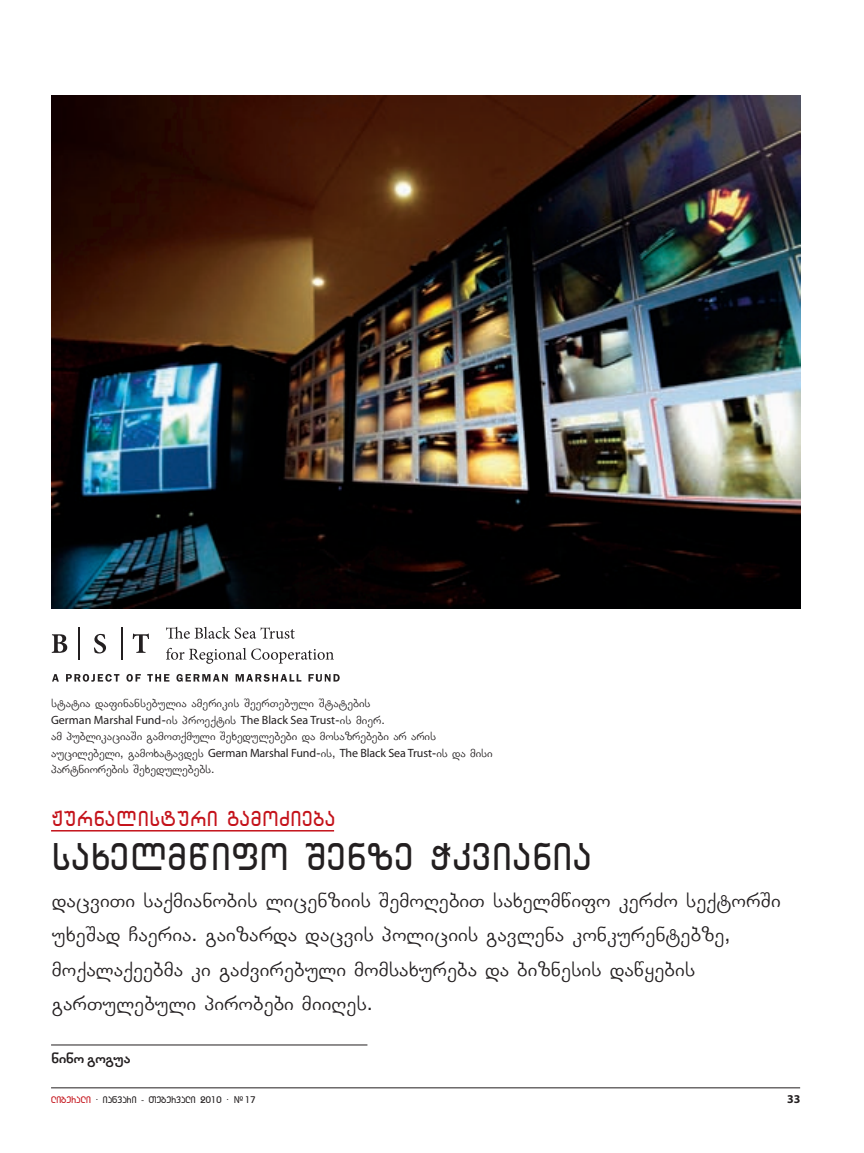
<style>
.page{position:relative;width:864px;height:1153px;background:#fff}
.page>*{position:absolute;margin:0;border:0;box-sizing:border-box;transform-origin:0 0}
.t1{font:37.5px "Sanet";letter-spacing:-.01em;color:#231f20}
.t2{font:21px/34.5px "A Kolkhety N";color:#231f20}
.t3{font:21px "Sanet";color:#c4121a}
.t4{font:700 15px "A Kolkhety N";color:#231f20}
.t5{font:12px/16.5px "A Kolkhety N";letter-spacing:-.01em;color:#231f20}
.t6{font:12px "Myriad Pro";color:#231f20}
.t7{font:700 12px "Myriad Pro";color:#231f20}
.t8{font:10.5px "Bauhaus Mtavruli Thin A";color:#231f20}
.t9{font:10.5px "Bauhaus Mtavruli Thin A";color:#c4121a}
.s1{font-family:"A Kolkhety N"}
.s2{font-family:"Myriad Pro"}
</style>
<div class="page">
<img style="left:51px;top:95px;width:748px;height:513px">
<hr style="left:51px;top:830px;width:283px;height:1px;background:#c4121a">
<hr style="left:51px;top:1044px;width:316px;height:1px;background:#231f20">
<svg style="left:52px;top:634px;width:15px;height:18px"></svg>
<svg style="left:133px;top:633px;width:16px;height:19px"></svg>
<hr style="left:78px;top:627px;width:2px;height:32px;background:#231f20">
<hr style="left:121px;top:627px;width:2px;height:32px;background:#231f20">
<svg style="left:52px;top:674px;width:7px;height:7px"></svg>
<svg style="left:66px;top:674px;width:53px;height:7px"></svg>
<svg style="left:126px;top:674px;width:15px;height:7px"></svg>
<svg style="left:147px;top:674px;width:22px;height:7px"></svg>
<svg style="left:176px;top:674px;width:52px;height:7px"></svg>
<svg style="left:235px;top:674px;width:66px;height:7px"></svg>
<svg style="left:308px;top:674px;width:31px;height:7px"></svg>
<svg style="left:94px;top:634px;width:12px;height:19px"></svg>
<svg style="left:166px;top:626px;width:129px;height:12px"></svg>
<svg style="left:166px;top:647px;width:168px;height:16px"></svg>
<hr style="left:51px;top:1087px;width:748px;height:1px;background:#231f20">
<p class="t5" style="left:51px;top:695px;width:321px">STATIA DAFINANSEBULIA AMERIKIS SEERTEBULI STATEBIS</p>
<p class="t6" style="left:51px;top:712px;width:335px">German Marshal Fund<span class="s1">-IS PROEQTIS</span> The Black Sea Trust<span class="s1">-IS MIER.</span></p>
<p class="t5" style="left:51px;top:728px;width:443px">AM PUBLIKACIASI GAMOTQMULI SEXEDULEBEBI DA MOSAZREBEBI AR ARIS<br>AUCILEBELI, GAMOXATAVDES <span class="s2">German Marshal Fund</span>-IS, <span class="s2">The Black Sea Trust</span>-IS DA MISI<br>PARTNIOREBIS SEXEDULEBEBS.</p>
<p class="t3" style="left:51px;top:809px;width:286px">JURNALISTURI GAMOZIEBA</p>
<h1 class="t1" style="left:51px;top:840px;width:543px">SAXELMWIFO SENZE WKVIANIA</h1>
<p class="t2" style="left:52px;top:884px;width:730px">DACVITI SAQMIANOBIS LICENZIIS SEMOREBIT SAXELMWIFO KERZO SEQTORSI UXESAD CAERIA. GAIZARDA DACVIS POLICIIS GAVLENA KONKURENTEBZE, MOQALAQEEBMA KI GAZVIREBULI MOMSAXUREBA DA BIZNESIS DAWYEBIS GARTULEBULI PIROBEBI MIIRES.</p>
<p class="t4" style="left:51px;top:1050px;width:80px">nino gogua</p>
<p class="t9" style="left:51px;top:1094px;width:41px">LIBERALI</p>
<p class="t7" style="left:786px;top:1091px;width:15px">33</p>
<p class="t8" style="left:96px;top:1094px;width:161px">. IANVARI - TEBERVALI 2010 . <span class="s2">№</span> 17</p>
</div>
